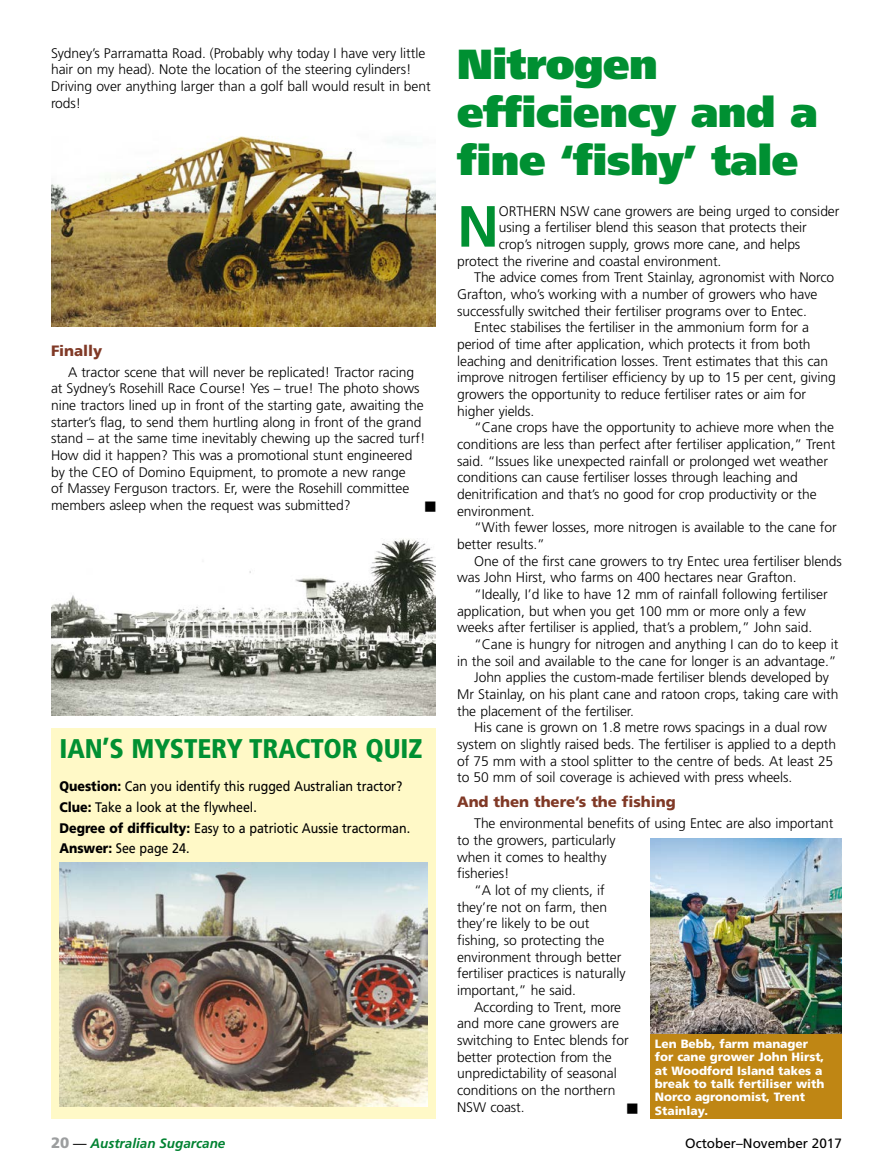
<style>
.page{position:relative;width:893px;height:1170px;background:#fff}
.page>*{position:absolute;margin:0;border:0;box-sizing:border-box;transform-origin:0 0}
.Gn11_first_par{font:700 58.05px "Frutiger";color:#009032}
.Gn11_main_heading{font:900 42px/48px "Frutiger";letter-spacing:-.01em;color:#009032}
.Gn11_box_head{font:900 condensed 27px "Frutiger";letter-spacing:-.005em;color:#009032}
.Gn11_text_head{font:900 15px "Frutiger";letter-spacing:-.005em;color:#803926}
.GN11_paragraph{font:300 13.8px/16.6px "Frutiger";letter-spacing:-.005em;color:#000}
.Gn11_first_par-2{font:300 13.8px "Frutiger";letter-spacing:-.005em;color:#000}
.Gn11_box_text{font:13.8px "Frutiger";letter-spacing:-.005em;color:#000;scale:.9 1}
.GN11_paragraph-2{font:13.8px "Zapf Dingbats";color:#000}
.t1{font:italic 700 13.5px "Frutiger";color:#008231}
.t2{font:13.5px "Frutiger";color:#000}
.Gn11_caption{font:900 12px/13.4px "Frutiger";letter-spacing:-.005em;color:#fff}
.s1{font-weight:900}
.s2{font-weight:900;font-style:normal;font-size:15px;color:#9c9e9f}
.s3{font-weight:400;font-style:normal;color:#000}
</style>
<div class="page">
<img style="left:51px;top:136px;width:385px;height:190px">
<img style="left:51px;top:538px;width:385px;height:177px">
<div style="left:51px;top:728px;width:385px;height:390px;background:#fff9c7"></div>
<img style="left:60px;top:862px;width:367px;height:244px">
<img style="left:651px;top:838px;width:191px;height:196px">
<div style="left:651px;top:1034px;width:191px;height:84px;background:#bf8614"></div>
<hr style="left:892px;top:0;width:1px;height:55px;background:#bf8614">
<p class="GN11_paragraph" style="left:51px;top:45px;width:381px">Sydney’s Parramatta Road. (Probably why today I have very little hair on my head). Note the location of the steering cylinders!<br>Driving over anything larger than a golf ball would result in bent rods!</p>
<p class="Gn11_text_head" style="left:51px;top:341px;width:53px">Finally</p>
<p class="GN11_paragraph" style="left:51px;top:363px;width:376px;text-indent:17px">A tractor scene that will never be replicated! Tractor racing at Sydney’s Rosehill Race Course! Yes – true! The photo shows nine tractors lined up in front of the starting gate, awaiting the starter’s flag, to send them hurtling along in front of the grand stand – at the same time inevitably chewing up the sacred turf!<br>How did it happen? This was a promotional stunt engineered by the CEO of Domino Equipment, to promote a new range<br>of Massey Ferguson tractors. Er, were the Rosehill committee members asleep when the request was submitted?</p>
<p class="GN11_paragraph-2" style="left:425px;top:499px;width:12px">■</p>
<p class="Gn11_box_head" style="left:60px;top:732px;width:364px">IAN’S MYSTERY TRACTOR QUIZ</p>
<p class="Gn11_box_text" style="left:60px;top:778px;width:382px"><span class="s1">Question:</span> Can you identify this rugged Australian tractor?</p>
<p class="Gn11_box_text" style="left:60px;top:799px;width:221px"><span class="s1">Clue:</span> Take a look at the flywheel.</p>
<p class="Gn11_box_text" style="left:60px;top:820px;width:391px"><span class="s1">Degree of difficulty:</span> Easy to a patriotic Aussie tractorman.</p>
<p class="Gn11_box_text" style="left:60px;top:839px;width:146px"><span class="s1">Answer:</span> See page 24.</p>
<p class="Gn11_main_heading" style="left:457px;top:40px;width:362px">Nitrogen efficiency and a fine ‘fishy’ tale</p>
<p class="Gn11_first_par" style="left:457px;top:192px;width:43px">N</p>
<p class="Gn11_first_par-2" style="left:499px;top:203px;width:342px">ORTHERN NSW cane growers are being urged to consider</p>
<p class="Gn11_first_par-2" style="left:499px;top:220px;width:310px">using a fertiliser blend this season that protects their</p>
<p class="Gn11_first_par-2" style="left:499px;top:236px;width:303px">crop’s nitrogen supply, grows more cane, and helps</p>
<p class="Gn11_first_par-2" style="left:457px;top:253px;width:266px">protect the riverine and coastal environment.</p>
<p class="GN11_paragraph" style="left:457px;top:269px;width:379px;text-indent:17px">The advice comes from Trent Stainlay, agronomist with Norco<br>Grafton, who’s working with a number of growers who have successfully switched their fertiliser programs over to Entec.</p>
<p class="GN11_paragraph" style="left:457px;top:319px;width:380px;text-indent:17px">Entec stabilises the fertiliser in the ammonium form for a period of time after application, which protects it from both leaching and denitrification losses. Trent estimates that this can improve nitrogen fertiliser efficiency by up to 15 per cent, giving growers the opportunity to reduce fertiliser rates or aim for higher yields.</p>
<p class="GN11_paragraph" style="left:457px;top:419px;width:380px;text-indent:17px">“Cane crops have the opportunity to achieve more when the conditions are less than perfect after fertiliser application,” Trent said. “Issues like unexpected rainfall or prolonged wet weather conditions can cause fertiliser losses through leaching and denitrification and that’s no good for crop productivity or the environment.</p>
<p class="GN11_paragraph" style="left:457px;top:519px;width:381px;text-indent:17px">“With fewer losses, more nitrogen is available to the cane for better results.”</p>
<p class="GN11_paragraph" style="left:457px;top:552px;width:386px;text-indent:17px">One of the first cane growers to try Entec urea fertiliser blends was John Hirst, who farms on 400 hectares near Grafton.</p>
<p class="GN11_paragraph" style="left:457px;top:586px;width:372px;text-indent:17px">“Ideally, I’d like to have 12 mm of rainfall following fertiliser application, but when you get 100 mm or more only a few weeks after fertiliser is applied, that’s a problem,” John said.</p>
<p class="GN11_paragraph" style="left:457px;top:635px;width:383px;text-align:right">“Cane is hungry for nitrogen and anything I can do to keep it<br>in the soil and available to the cane for longer is an advantage.”</p>
<p class="GN11_paragraph" style="left:457px;top:669px;width:383px;text-indent:17px">John applies the custom-made fertiliser blends developed by<br>Mr Stainlay, on his plant cane and ratoon crops, taking care with the placement of the fertiliser.</p>
<p class="GN11_paragraph" style="left:457px;top:719px;width:380px;text-indent:17px">His cane is grown on 1.8 metre rows spacings in a dual row system on slightly raised beds. The fertiliser is applied to a depth of 75 mm with a stool splitter to the centre of beds. At least 25 to 50 mm of soil coverage is achieved with press wheels.</p>
<p class="Gn11_text_head" style="left:457px;top:793px;width:220px">And then there’s the fishing</p>
<p class="GN11_paragraph" style="left:457px;top:815px;width:378px;text-indent:17px">The environmental benefits of using Entec are also important to the growers, particularly<br>when it comes to healthy<br>fisheries!</p>
<p class="GN11_paragraph" style="left:457px;top:881px;width:170px;text-indent:17px">“A lot of my clients, if they’re not on farm, then they’re likely to be out fishing, so protecting the environment through better fertiliser practices is naturally important,” he said.</p>
<p class="GN11_paragraph" style="left:457px;top:998px;width:173px;text-indent:17px">According to Trent, more and more cane growers are switching to Entec blends for better protection from the unpredictability of seasonal conditions on the northern<br>NSW coast.</p>
<p class="Gn11_caption" style="left:655px;top:1036px;width:171px">Len Bebb, farm manager for cane grower John Hirst, at Woodford Island takes a break to talk fertiliser with<br>Norco agronomist, Trent<br>Stainlay.</p>
<p class="GN11_paragraph-2" style="left:627px;top:1100px;width:12px">■</p>
<p class="t1" style="left:51px;top:1134px;width:176px"><span class="s2">20</span> <span class="s3">—</span> Australian Sugarcane</p>
<p class="t2" style="left:685px;top:1134px;width:158px">October–November 2017</p>
</div>
